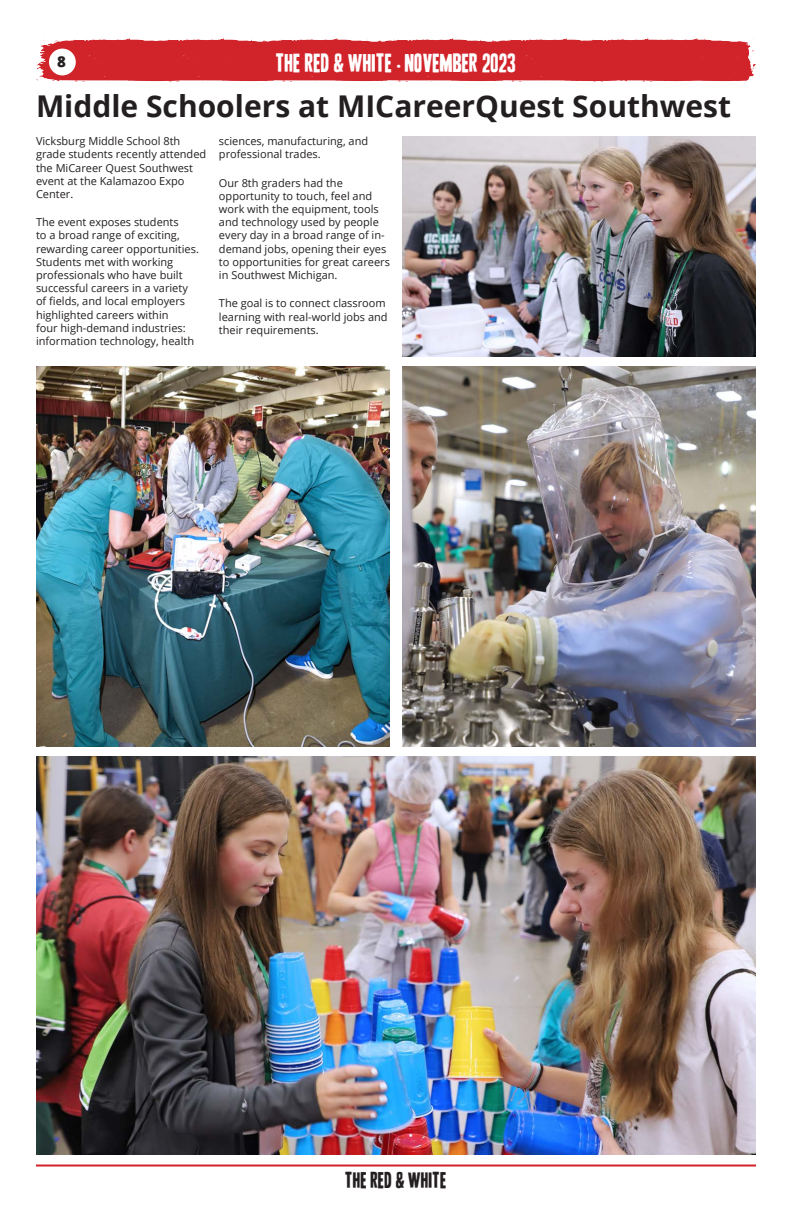
<style>
.page{position:relative;width:792px;height:1224px;background:#fff}
.page>*{position:absolute;margin:0;border:0;box-sizing:border-box;transform-origin:0 0}
.t1{font:700 30px "Open Sans";color:#231f20}
.t2{font:23px "Vivela Rivoluzione Vivela Rivoluz";color:#fff}
.t3{font:20px "Vivela Rivoluzione Vivela Rivoluz";color:#231f20}
.t4{font:800 15px "Open Sans";color:#231f20}
.t5{font:11px/13.2px "Open Sans";color:#231f20}
.s1{font-family:"Open Sans";font-weight:800;font-size:16px}
</style>
<div class="page">
<hr style="left:36px;top:1165px;width:720px;height:2px;background:#d1232a">
<img style="left:36px;top:38px;width:720px;height:44px">
<div style="left:49px;top:49px;width:27px;height:26px;background:#fff;border-radius:50%"></div>
<img style="left:402px;top:137px;width:354px;height:219px">
<img style="left:402px;top:366px;width:354px;height:381px">
<img style="left:36px;top:366px;width:354px;height:381px">
<img style="left:36px;top:757px;width:720px;height:398px">
<h3 class="t4" style="left:57px;top:50px;width:10px">8</h3>
<h2 class="t2" style="left:276px;top:53px;width:242px">THE RED &amp; WHITE <span class="s1">·</span> NOVEMBER 2023</h2>
<p class="t1" style="left:36px;top:85px;width:697px">Middle Schoolers at MICareerQuest Southwest</p>
<p class="t5" style="left:36px;top:134px;width:172px">Vicksburg Middle School 8th grade students recently attended the MiCareer Quest Southwest event at the Kalamazoo Expo<br>Center.</p>
<p class="t5" style="left:36px;top:215px;width:164px">The event exposes students<br>to a broad range of exciting, rewarding career opportunities.<br>Students met with working professionals who have built successful careers in a variety of fields, and local employers highlighted careers within<br>four high-demand industries: information technology, health</p>
<p class="t5" style="left:219px;top:134px;width:151px">sciences, manufacturing, and professional trades.</p>
<p class="t5" style="left:219px;top:176px;width:172px">Our 8th graders had the opportunity to touch, feel and work with the equipment, tools and technology used by people every day in a broad range of in&shy;demand jobs, opening their eyes to opportunities for great careers in Southwest Michigan.</p>
<p class="t5" style="left:219px;top:296px;width:170px">The goal is to connect classroom learning with real-world jobs and their requirements.</p>
<h3 class="t3" style="left:345px;top:1171px;width:103px">THE RED &amp; WHITE</h3>
</div>
